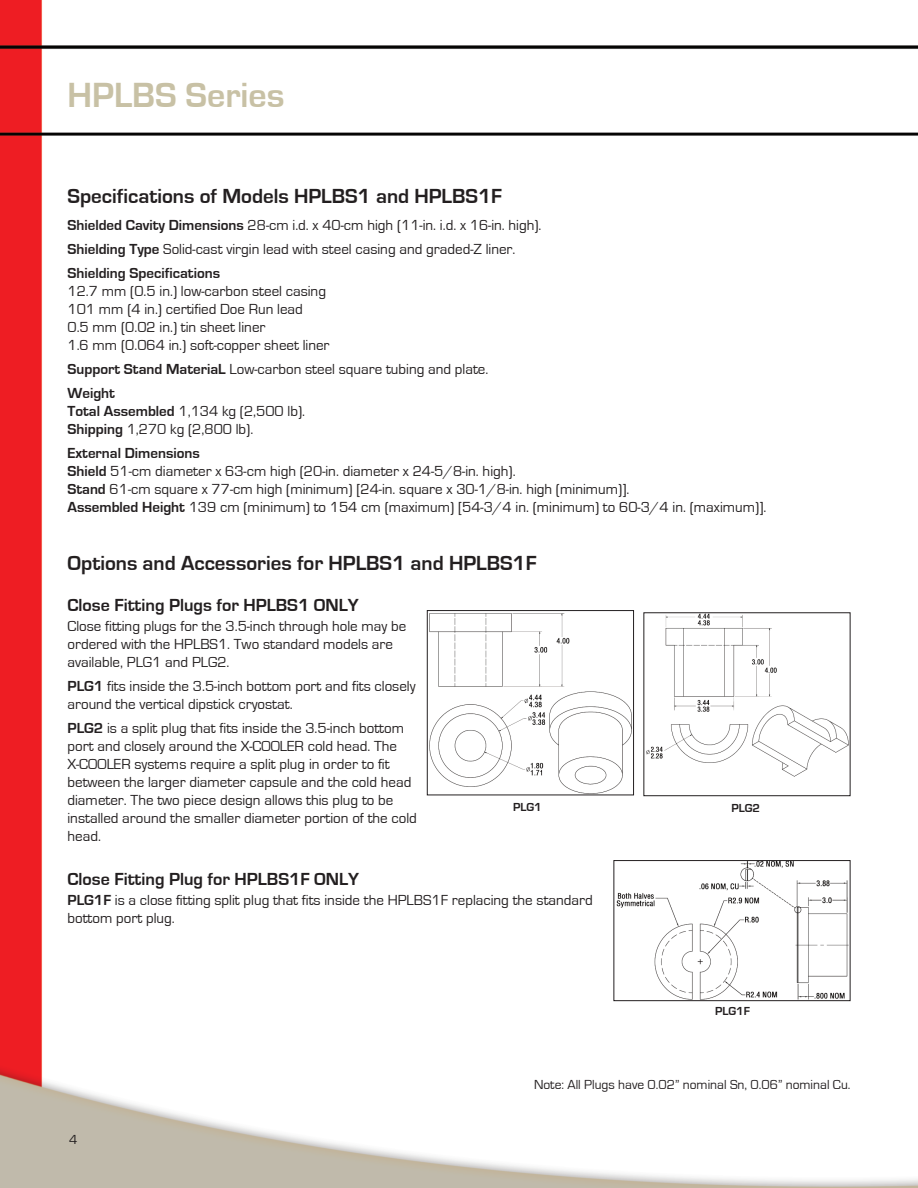
<style>
.page{position:relative;width:918px;height:1188px;background:#fff}
.page>*{position:absolute;margin:0;border:0;box-sizing:border-box;transform-origin:0 0}
.t1{font:700 36px "Eurostile";color:#c8c1a5}
.t2{font:700 21px "Eurostile";color:#231f20}
.t3{font:700 18px "Eurostile";color:#231f20}
.t4{font:15px/18px "Eurostile";color:#231f20}
.t5{font:13.5px "Eurostile";color:#231f20}
.t6{font:700 12px "Eurostile";color:#231f20}
.s1{font-weight:700}
</style>
<div class="page">
<img style="left:0;top:0;width:918px;height:1188px">
<img style="left:429px;top:612px;width:203px;height:181px">
<div style="left:427px;top:610px;width:207px;height:185px;border:1px solid #231f20"></div>
<div style="left:425px;top:801px;width:208px;height:22px;background:#fff"></div>
<div style="left:644px;top:613px;width:206px;height:183px;background:#fff"></div>
<img style="left:646px;top:614px;width:203px;height:163px">
<div style="left:643px;top:612px;width:208px;height:184px;border:1px solid #231f20"></div>
<div style="left:642px;top:803px;width:208px;height:15px;background:#fff"></div>
<img style="left:616px;top:862px;width:233px;height:137px">
<div style="left:614px;top:860px;width:237px;height:141px;border:1px solid #231f20"></div>
<div style="left:617px;top:1005px;width:231px;height:37px;background:#fff"></div>
<h1 class="t1" style="left:68px;top:83px;width:219px">HPLBS Series</h1>
<h2 class="t2" style="left:68px;top:189px;width:436px">Specifications of Models HPLBS1 and HPLBS1F</h2>
<p class="t4" style="left:68px;top:215px;width:476px;line-height:24px"><span class="s1">Shielded Cavity Dimensions</span> 28-cm i.d. x 40-cm high (11-in. i.d. x 16-in. high).<br><span class="s1">Shielding Type</span> Solid-cast virgin lead with steel casing and graded-Z liner.<br><span class="s1">Shielding Specifications</span></p>
<p class="t4" style="left:68px;top:284px;width:264px">12.7 mm (0.5 in.) low-carbon steel casing 101 mm (4 in.) certified Doe Run lead<br>0.5 mm (0.02 in.) tin sheet liner<br>1.6 mm (0.064 in.) soft-copper sheet liner</p>
<p class="t4" style="left:68px;top:359px;width:422px;line-height:24px"><span class="s1">Support Stand MateriaL</span> Low-carbon steel square tubing and plate.<br><span class="s1">Weight</span></p>
<p class="t4" style="left:68px;top:404px;width:239px"><span class="s1">Total Assembled</span> 1,134 kg (2,500 lb).<br><span class="s1">Shipping</span> 1,270 kg (2,800 lb).</p>
<p class="t4" style="left:68px;top:446px;width:700px"><span class="s1">External Dimensions<br>Shield</span> 51-cm diameter x 63-cm high (20-in. diameter x 24-5/8-in. high).<br><span class="s1">Stand</span> 61-cm square x 77-cm high (minimum) [24-in. square x 30-1/8-in. high (minimum)].<br><span class="s1">Assembled Height</span> 139 cm (minimum) to 154 cm (maximum) [54-3/4 in. (minimum) to 60-3/4 in. (maximum)].</p>
<h2 class="t2" style="left:68px;top:556px;width:471px">Options and Accessories for HPLBS1 and HPLBS1F</h2>
<p class="t3" style="left:68px;top:599px;width:293px">Close Fitting Plugs for HPLBS1 ONLY</p>
<p class="t4" style="left:68px;top:619px;width:340px">Close fitting plugs for the 3.5-inch through hole may be ordered with the HPLBS1. Two standard models are available, PLG1 and PLG2.</p>
<p class="t4" style="left:68px;top:679px;width:350px"><span class="s1">PLG1</span> fits inside the 3.5-inch bottom port and fits closely around the vertical dipstick cryostat.</p>
<p class="t4" style="left:68px;top:721px;width:351px"><span class="s1">PLG2</span> is a split plug that fits inside the 3.5-inch bottom port and closely around the X-COOLER cold head. The X-COOLER systems require a split plug in order to fit between the larger diameter capsule and the cold head diameter. The two piece design allows this plug to be installed around the smaller diameter portion of the cold head.</p>
<p class="t3" style="left:68px;top:873px;width:293px">Close Fitting Plug for HPLBS1F ONLY</p>
<p class="t4" style="left:68px;top:892px;width:527px"><span class="s1">PLG1F</span> is a close fitting split plug that fits inside the HPLBS1F replacing the standard bottom port plug.</p>
<p class="t6" style="left:513px;top:803px;width:30px">PLG1</p>
<p class="t6" style="left:731px;top:804px;width:30px">PLG2</p>
<p class="t6" style="left:715px;top:1007px;width:36px">PLG1F</p>
<p class="t5" style="left:69px;top:1135px;width:10px">4</p>
<p class="t5" style="left:534px;top:1080px;width:318px">Note: All Plugs have 0.02” nominal Sn, 0.06” nominal Cu.</p>
</div>
